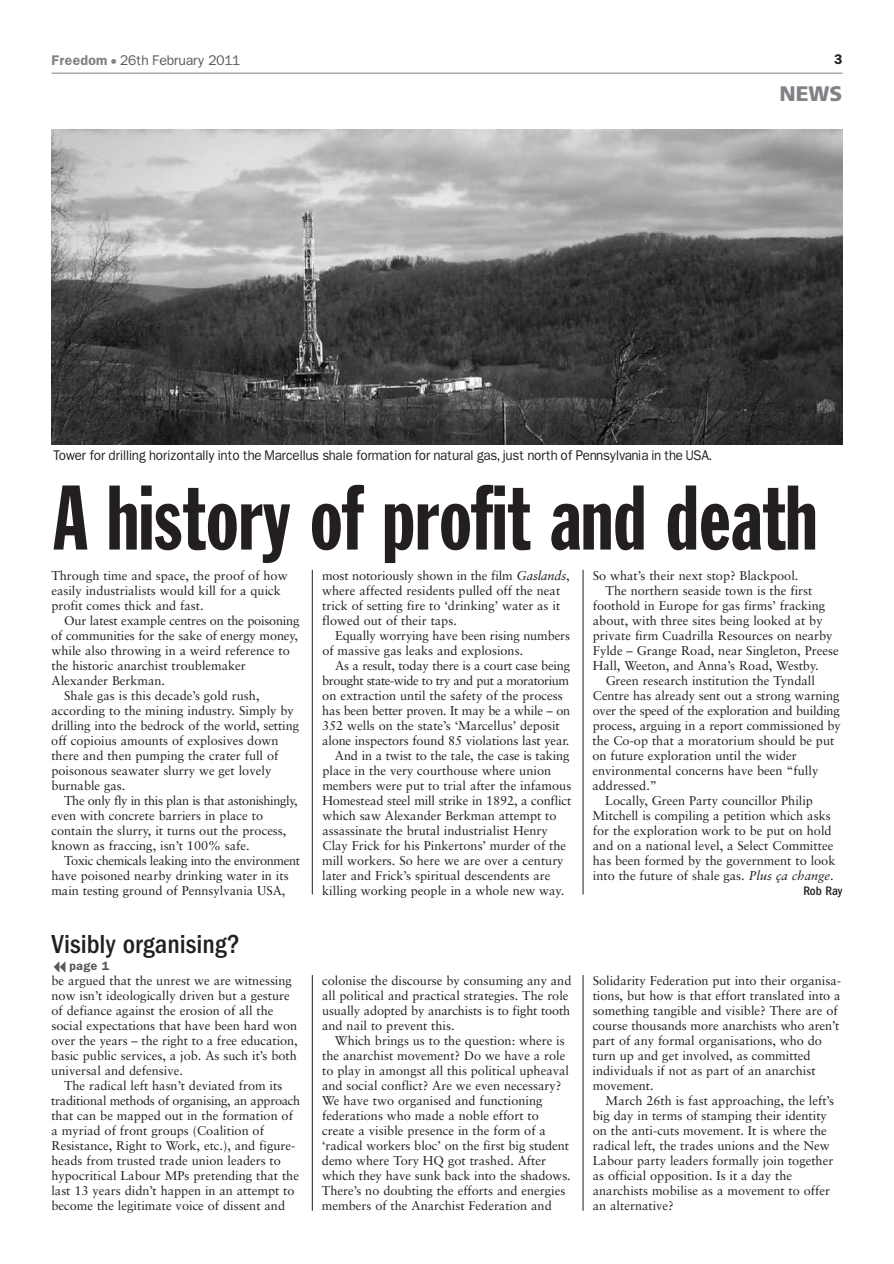
<style>
.page{position:relative;width:894px;height:1264px;background:#fff}
.page>*{position:absolute;margin:0;border:0;box-sizing:border-box;transform-origin:0 0}
.t1{font:90px "Franklin Gothic Extra Cond";color:#231f20}
.t2{font:500 condensed 27px "Franklin Gothic";color:#231f20}
.t3{font:900 21px "Frutiger";color:#808285}
.t4{font:12.75px/15px "Sabon";color:#231f20}
.t5{font:12.75px "Sabon";letter-spacing:-.03em;color:#231f20}
.t6{font:12.75px "Sabon";letter-spacing:-.035em;color:#231f20}
.t7{font:500 condensed 12.75px "Franklin Gothic";letter-spacing:-.01em;color:#231f20}
.t8{font:12px "Franklin";color:#231f20;scale:.95 1}
.t9{font:12px "Franklin";color:#57585a}
.t10{font:12px "Franklin Demi";color:#231f20}
.t11{font:10.5px "Franklin Demi";color:#57585a}
.s1{font-family:"Franklin Demi";color:#808285}
.s2{color:#808285}
.s3{font-style:italic}
</style>
<div class="page">
<hr style="left:52px;top:73px;width:790px;height:1px;background:#808285">
<hr style="left:583px;top:570px;width:1px;height:324px;background:#231f20">
<hr style="left:312px;top:570px;width:1px;height:324px;background:#231f20">
<hr style="left:312px;top:975px;width:1px;height:236px;background:#231f20">
<hr style="left:583px;top:975px;width:1px;height:236px;background:#231f20">
<img style="left:52px;top:129px;width:790px;height:315px">
<p class="t9" style="left:52px;top:54px;width:190px"><span class="s1">Freedom</span> <span class="s2">•</span> 26th February 2011</p>
<p class="t10" style="left:834px;top:53px;width:10px">3</p>
<h3 class="t3" style="left:779px;top:86px;width:64px">NEWS</h3>
<p class="t8" style="left:53px;top:448px;width:695px">Tower for drilling horizontally into the Marcellus shale formation for natural gas, just north of Pennsylvania in the USA.</p>
<h1 class="t1" style="left:53px;top:485px;width:766px">A history of profit and death</h1>
<p class="t4" style="left:51px;top:569px;width:238px">Through time and space, the proof of how easily industrialists would kill for a quick profit comes thick and fast.</p>
<p class="t4" style="left:64px;top:614px;width:237px">Our latest example centres on the poisoning</p>
<p class="t4" style="left:51px;top:629px;width:248px">of communities for the sake of energy money,</p>
<p class="t4" style="left:51px;top:644px;width:240px">while also throwing in a weird reference to</p>
<p class="t4" style="left:51px;top:659px;width:196px">the historic anarchist troublemaker</p>
<p class="t4" style="left:51px;top:674px;width:115px">Alexander Berkman.</p>
<p class="t4" style="left:64px;top:689px;width:197px">Shale gas is this decade’s gold rush,</p>
<p class="t4" style="left:51px;top:704px;width:244px">according to the mining industry. Simply by</p>
<p class="t4" style="left:51px;top:719px;width:249px">drilling into the bedrock of the world, setting</p>
<p class="t4" style="left:51px;top:734px;width:229px">off copioius amounts of explosives down</p>
<p class="t4" style="left:51px;top:749px;width:228px">there and then pumping the crater full of</p>
<p class="t4" style="left:51px;top:764px;width:221px">poisonous seawater slurry we get lovely</p>
<p class="t4" style="left:51px;top:779px;width:76px">burnable gas.</p>
<p class="t5" style="left:64px;top:795px;width:235px">The only fly in this plan is that astonishingly,</p>
<p class="t4" style="left:51px;top:809px;width:213px">even with concrete barriers in place to</p>
<p class="t4" style="left:51px;top:824px;width:237px">contain the slurry, it turns out the process,</p>
<p class="t4" style="left:51px;top:839px;width:200px">known as fraccing, isn’t 100% safe.</p>
<p class="t5" style="left:64px;top:855px;width:237px">Toxic chemicals leaking into the environment</p>
<p class="t4" style="left:51px;top:869px;width:239px">have poisoned nearby drinking water in its</p>
<p class="t4" style="left:51px;top:884px;width:236px">main testing ground of Pennsylvania USA,</p>
<h2 class="t2" style="left:52px;top:927px;width:190px">Visibly organising?</h2>
<p class="t11" style="left:70px;top:960px;width:42px">page 1</p>
<p class="t4" style="left:51px;top:974px;width:248px">be argued that the unrest we are witnessing now isn’t ideologically driven but a gesture of defiance against the erosion of all the social expectations that have been hard won over the years – the right to a free education, basic public services, a job. As such it’s both universal and defensive.</p>
<p class="t4" style="left:51px;top:1079px;width:251px;text-indent:13px">The radical left hasn’t deviated from its traditional methods of organising, an approach that can be mapped out in the formation of a myriad of front groups (Coalition of Resistance, Right to Work, etc.), and figure - heads from trusted trade union leaders to hypocritical Labour MPs pretending that the last 13 years didn’t happen in an attempt to become the legitimate voice of dissent and</p>
<p class="t4" style="left:322px;top:569px;width:249px">most notoriously shown in the film <span class="s3">Gaslands</span>, where affected residents pulled off the neat trick of setting fire to ‘drinking’ water as it flowed out of their taps.</p>
<p class="t4" style="left:322px;top:629px;width:249px;text-indent:13px">Equally worrying have been rising numbers of massive gas leaks and explosions.</p>
<p class="t4" style="left:335px;top:659px;width:237px">As a result, today there is a court case being</p>
<p class="t6" style="left:322px;top:675px;width:248px">brought state-wide to try and put a moratorium</p>
<p class="t4" style="left:322px;top:689px;width:242px">on extraction until the safety of the process</p>
<p class="t4" style="left:322px;top:704px;width:250px">has been better proven. It may be a while – on</p>
<p class="t4" style="left:322px;top:719px;width:239px">352 wells on the state’s ‘Marcellus’ deposit</p>
<p class="t4" style="left:322px;top:734px;width:249px">alone inspectors found 85 violations last year.</p>
<p class="t4" style="left:335px;top:749px;width:236px">And in a twist to the tale, the case is taking</p>
<p class="t4" style="left:322px;top:764px;width:230px">place in the very courthouse where union</p>
<p class="t4" style="left:322px;top:779px;width:250px">members were put to trial after the infamous</p>
<p class="t4" style="left:322px;top:794px;width:250px">Homestead steel mill strike in 1892, a conflict</p>
<p class="t4" style="left:322px;top:809px;width:236px">which saw Alexander Berkman attempt to</p>
<p class="t4" style="left:322px;top:824px;width:227px">assassinate the brutal industrialist Henry</p>
<p class="t4" style="left:322px;top:839px;width:245px">Clay Frick for his Pinkertons’ murder of the</p>
<p class="t4" style="left:322px;top:854px;width:243px">mill workers. So here we are over a century</p>
<p class="t4" style="left:322px;top:869px;width:230px">later and Frick’s spiritual descendents are</p>
<p class="t4" style="left:322px;top:884px;width:244px">killing working people in a whole new way.</p>
<p class="t4" style="left:593px;top:569px;width:207px">So what’s their next stop? Blackpool.</p>
<p class="t4" style="left:606px;top:584px;width:208px">The northern seaside town is the first</p>
<p class="t4" style="left:593px;top:599px;width:234px">foothold in Europe for gas firms’ fracking</p>
<p class="t4" style="left:593px;top:614px;width:231px">about, with three sites being looked at by</p>
<p class="t4" style="left:593px;top:629px;width:241px">private firm Cuadrilla Resources on nearby</p>
<p class="t4" style="left:593px;top:644px;width:247px">Fylde – Grange Road, near Singleton, Preese</p>
<p class="t4" style="left:593px;top:659px;width:227px">Hall, Weeton, and Anna’s Road, Westby.</p>
<p class="t4" style="left:606px;top:674px;width:211px">Green research institution the Tyndall</p>
<p class="t4" style="left:593px;top:689px;width:248px">Centre has already sent out a strong warning</p>
<p class="t4" style="left:593px;top:704px;width:249px">over the speed of the exploration and building</p>
<p class="t4" style="left:593px;top:719px;width:250px">process, arguing in a report commissioned by</p>
<p class="t4" style="left:592px;top:734px;width:243px">the Co-op that a moratorium should be put</p>
<p class="t4" style="left:592px;top:749px;width:206px">on future exploration until the wider</p>
<p class="t4" style="left:592px;top:764px;width:227px">environmental concerns have been “fully</p>
<p class="t4" style="left:592px;top:779px;width:66px">addressed.”</p>
<p class="t4" style="left:605px;top:794px;width:209px">Locally, Green Party councillor Philip</p>
<p class="t4" style="left:592px;top:809px;width:240px">Mitchell is compiling a petition which asks</p>
<p class="t4" style="left:593px;top:824px;width:240px">for the exploration work to be put on hold</p>
<p class="t4" style="left:593px;top:839px;width:242px">and on a national level, a Select Committee</p>
<p class="t4" style="left:593px;top:854px;width:244px">has been formed by the government to look</p>
<p class="t4" style="left:593px;top:869px;width:242px">into the future of shale gas. <span class="s3">Plus ça change</span>.</p>
<p class="t7" style="left:803px;top:883px;width:40px">Rob Ray</p>
<p class="t4" style="left:322px;top:974px;width:251px">colonise the discourse by consuming any and all political and practical strategies. The role usually adopted by anarchists is to fight tooth and nail to prevent this.</p>
<p class="t4" style="left:322px;top:1034px;width:250px;text-indent:13px">Which brings us to the question: where is the anarchist movement? Do we have a role to play in amongst all this political upheaval and social conflict? Are we even necessary?<br>We have two organised and functioning federations who made a noble effort to create a visible presence in the form of a ‘radical workers bloc’ on the first big student demo where Tory HQ got trashed. After which they have sunk back into the shadows.<br>There’s no doubting the efforts and energies members of the Anarchist Federation and</p>
<p class="t4" style="left:592px;top:974px;width:250px">Solidarity Federation put into their organisa - tions, but how is that effort translated into a something tangible and visible? There are of course thousands more anarchists who aren’t part of any formal organisations, who do turn up and get involved, as committed individuals if not as part of an anarchist movement.</p>
<p class="t4" style="left:593px;top:1094px;width:243px;text-indent:13px">March 26th is fast approaching, the left’s big day in terms of stamping their identity on the anti-cuts movement. It is where the radical left, the trades unions and the New Labour party leaders formally join together as official opposition. Is it a day the anarchists mobilise as a movement to offer an alternative?</p>
</div>
